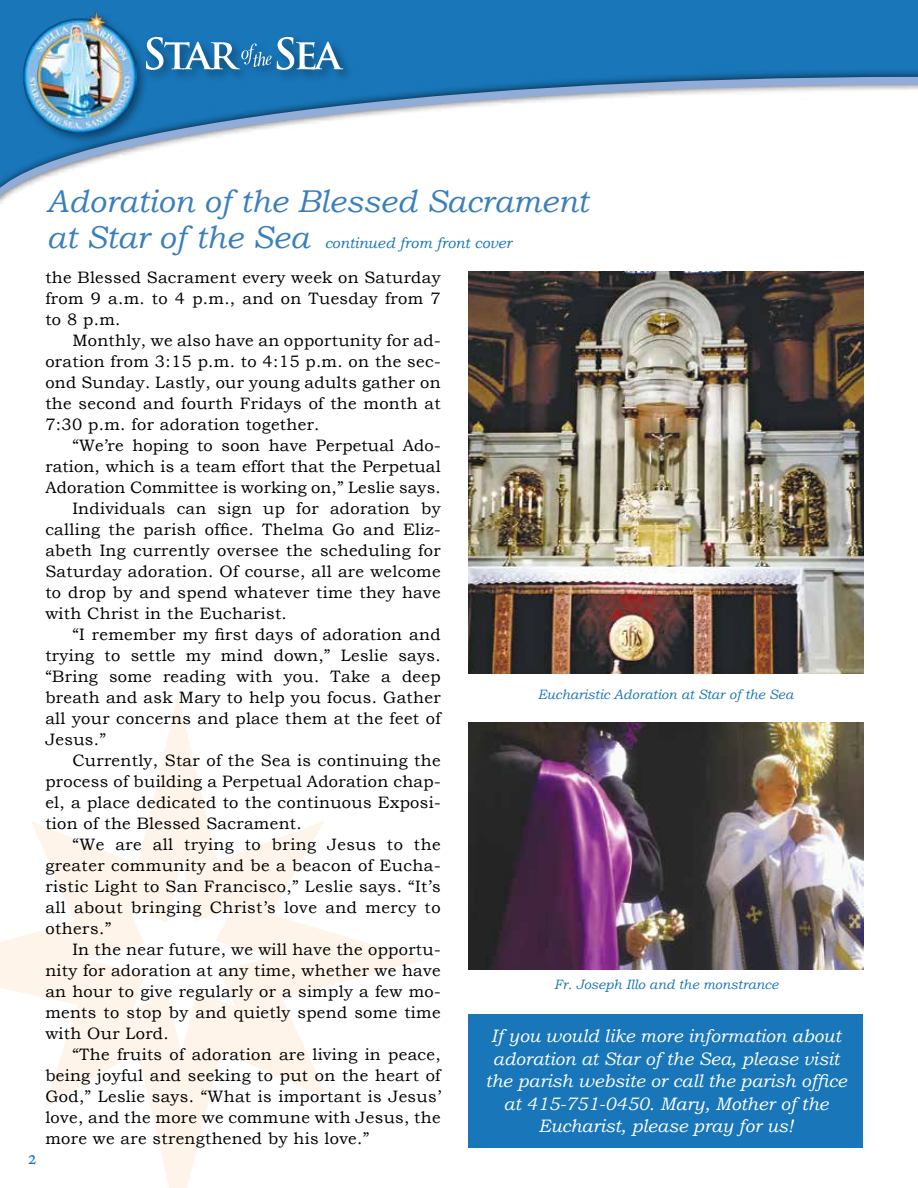
<style>
.page{position:relative;width:918px;height:1188px;background:#fff}
.page>*{position:absolute;margin:0;border:0;box-sizing:border-box;transform-origin:0 0}
.t1{font:italic 31.5px "Bookman Old Style";color:#397ebd}
.t2{font:21px "Adobe Caslon Pro";color:#1876b9}
.t3{font:italic 18px/22.5px "Bookman Old Style";color:#fff;text-align:center}
.t4{font:16.5px/21px "Bookman Old Style";letter-spacing:.02em;color:#000;text-align:justify}
.t5{font:italic 15px "Bookman Old Style";color:#1876b9}
.t6{font:italic 13.5px "Bookman Old Style";color:#1876b9}
.s1{font-size:31.5px;color:#397ebd}
</style>
<div class="page">
<div style="left:0;top:0;width:918px;height:212px;background:#1876b9"></div>
<div style="left:0;top:69px;width:918px;height:152px;background:#000;opacity:.75"></div>
<svg style="left:0;top:77px;width:918px;height:138px;background:#d8e5f0"></svg>
<div style="left:20px;top:10px;width:129px;height:135px;background:#000;opacity:.41"></div>
<img style="left:24px;top:11px;width:112px;height:121px">
<div style="left:143px;top:34px;width:212px;height:49px;background:#000;opacity:.41"></div>
<svg style="left:146px;top:37px;width:197px;height:33px"></svg>
<svg style="left:0;top:697px;width:424px;height:491px"></svg>
<svg style="left:84px;top:861px;width:187px;height:192px"></svg>
<img style="left:468px;top:271px;width:395px;height:403px">
<img style="left:468px;top:723px;width:395px;height:246px">
<div style="left:468px;top:1014px;width:395px;height:134px;background:#1876b9"></div>
<p class="t2" style="left:27px;top:1145px;width:12px">2</p>
<h1 class="t1" style="left:46px;top:180px;width:543px">Adoration of the Blessed Sacrament</h1>
<p class="t5" style="left:46px;top:232px;width:467px"><span class="s1">at Star of the Sea</span> continued from front cover</p>
<p class="t4" style="left:45px;top:267px;width:397px">the Blessed Sacrament every week on Saturday from 9 a.m. to 4 p.m., and on Tuesday from 7 to 8 p.m.</p>
<p class="t4" style="left:45px;top:330px;width:397px;text-indent:27px">Monthly, we also have an opportunity for ad&shy;oration from 3:15 p.m. to 4:15 p.m. on the sec&shy;ond Sunday. Lastly, our young adults gather on the second and fourth Fridays of the month at 7:30 p.m. for adoration together.</p>
<p class="t4" style="left:72px;top:435px;width:370px">“We’re hoping to soon have Perpetual Ado-</p>
<p class="t4" style="left:45px;top:456px;width:397px">ration, which is a team effort that the Perpetual</p>
<p class="t4" style="left:45px;top:477px;width:397px">Adoration Committee is working on,” Leslie says.</p>
<p class="t4" style="left:72px;top:498px;width:370px">Individuals can sign up for adoration by</p>
<p class="t4" style="left:45px;top:519px;width:397px">calling the parish office. Thelma Go and Eliz-</p>
<p class="t4" style="left:45px;top:540px;width:397px">abeth Ing currently oversee the scheduling for</p>
<p class="t4" style="left:45px;top:561px;width:397px">Saturday adoration. Of course, all are welcome</p>
<p class="t4" style="left:45px;top:582px;width:397px">to drop by and spend whatever time they have</p>
<p class="t4" style="left:45px;top:603px;width:243px">with Christ in the Eucharist.</p>
<p class="t4" style="left:72px;top:624px;width:370px">“I remember my first days of adoration and</p>
<p class="t4" style="left:45px;top:645px;width:397px">trying to settle my mind down,” Leslie says.</p>
<p class="t4" style="left:45px;top:666px;width:397px">“Bring some reading with you. Take a deep</p>
<p class="t4" style="left:45px;top:687px;width:397px">breath and ask Mary to help you focus. Gather</p>
<p class="t4" style="left:45px;top:708px;width:397px">all your concerns and place them at the feet of</p>
<p class="t4" style="left:45px;top:729px;width:62px">Jesus.”</p>
<p class="t4" style="left:72px;top:750px;width:370px">Currently, Star of the Sea is continuing the</p>
<p class="t4" style="left:45px;top:771px;width:397px">process of building a Perpetual Adoration chap-</p>
<p class="t4" style="left:45px;top:792px;width:397px">el, a place dedicated to the continuous Exposi-</p>
<p class="t4" style="left:45px;top:813px;width:258px">tion of the Blessed Sacrament.</p>
<p class="t4" style="left:72px;top:834px;width:370px">“We are all trying to bring Jesus to the</p>
<p class="t4" style="left:45px;top:855px;width:397px">greater community and be a beacon of Eucha-</p>
<p class="t4" style="left:45px;top:876px;width:397px">ristic Light to San Francisco,” Leslie says. “It’s</p>
<p class="t4" style="left:45px;top:897px;width:397px">all about bringing Christ’s love and mercy to</p>
<p class="t4" style="left:45px;top:918px;width:68px">others.”</p>
<p class="t4" style="left:72px;top:939px;width:370px">In the near future, we will have the opportu-</p>
<p class="t4" style="left:45px;top:960px;width:397px">nity for adoration at any time, whether we have</p>
<p class="t4" style="left:45px;top:981px;width:397px">an hour to give regularly or a simply a few mo-</p>
<p class="t4" style="left:45px;top:1002px;width:397px">ments to stop by and quietly spend some time</p>
<p class="t4" style="left:45px;top:1023px;width:125px">with Our Lord.</p>
<p class="t4" style="left:72px;top:1044px;width:370px">“The fruits of adoration are living in peace,</p>
<p class="t4" style="left:45px;top:1065px;width:397px">being joyful and seeking to put on the heart of</p>
<p class="t4" style="left:45px;top:1086px;width:397px">God,” Leslie says. “What is important is Jesus’</p>
<p class="t4" style="left:45px;top:1107px;width:397px">love, and the more we commune with Jesus, the</p>
<p class="t4" style="left:45px;top:1128px;width:326px">more we are strengthened by his love.”</p>
<p class="t6" style="left:538px;top:685px;width:257px">Eucharistic Adoration at Star of the Sea</p>
<p class="t6" style="left:554px;top:975px;width:226px">Fr. Joseph Illo and the monstrance</p>
<p class="t3" style="left:485px;top:1025px;width:363px">If you would like more information about adoration at Star of the Sea, please visit the parish website or call the parish office at 415-751-0450. Mary, Mother of the Eucharist, please pray for us!</p>
</div>
